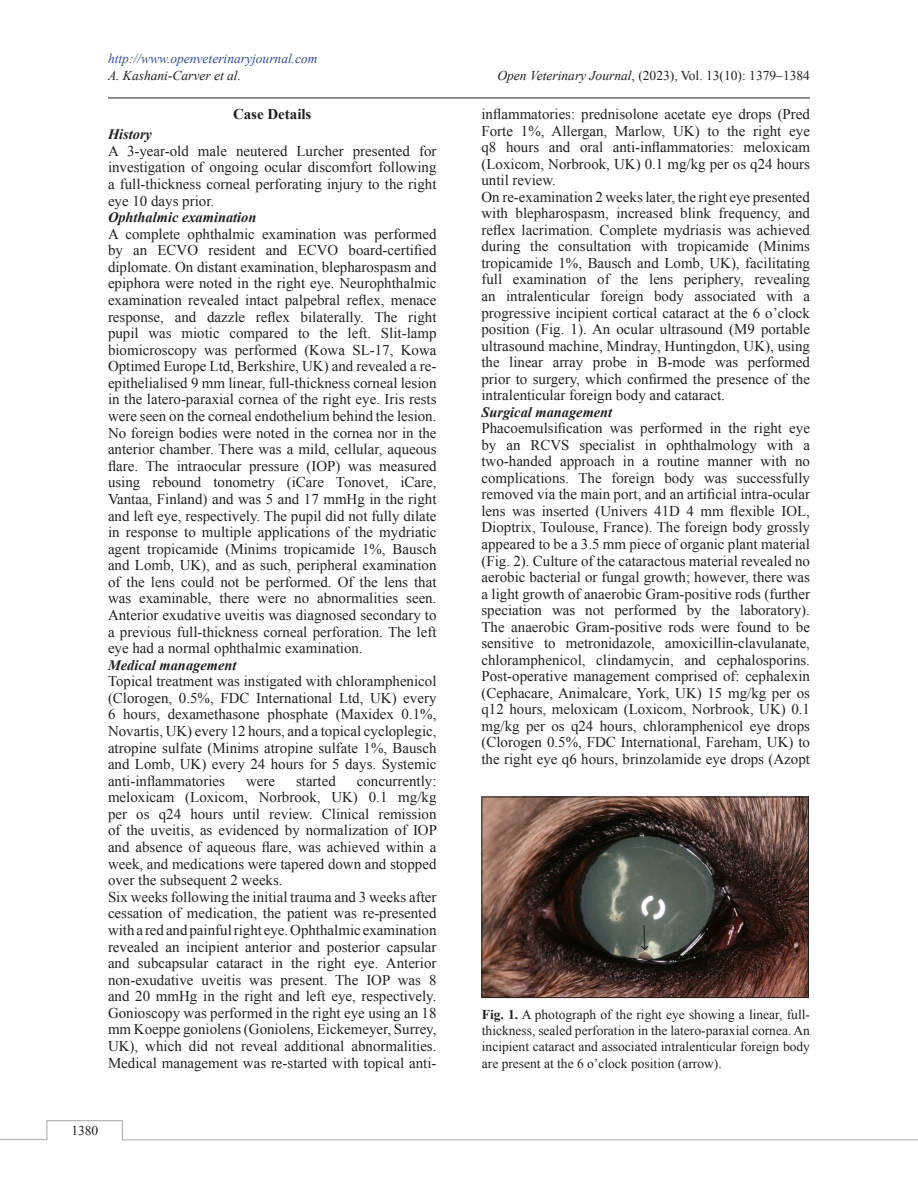
<style>
.page{position:relative;width:918px;height:1188px;background:#fff}
.page>*{position:absolute;margin:0;border:0;box-sizing:border-box;transform-origin:0 0}
.Para{font:15px/16.6px "Times New Roman";color:#231f20;text-align:justify}
.A_Head{font:700 15px "Times New Roman";color:#231f20}
.B_Head{font:italic 700 14.4px "Times New Roman";color:#231f20}
.Fig_Caption{font:13.5px/16.2px "Times New Roman";color:#231f20;text-align:justify}
.t1{font:italic 13.5px "Times New Roman";color:#304d94}
.t2{font:italic 13.5px "Times New Roman";color:#231f20}
.s1{font-style:italic}
.s2{font-weight:700}
</style>
<div class="page">
<hr style="left:108px;top:98px;width:702px;height:1px;background:#231f20">
<svg style="left:0;top:1120px;width:918px;height:21px"></svg>
<img style="left:484px;top:799px;width:323px;height:197px">
<div style="left:482px;top:797px;width:327px;height:201px;border:1px solid #231f20"></div>
<p class="t1" style="left:108px;top:50px;width:211px">http://www.openveterinaryjournal.com</p>
<p class="t2" style="left:108px;top:66px;width:135px">A. Kashani-Carver et al.</p>
<p class="Fig_Caption" style="left:497px;top:67px;width:314px"><span class="s1">Open Veterinary Journal</span>, (2023), Vol. 13(10): 1379–1384</p>
<p class="A_Head" style="left:233px;top:104px;width:80px">Case Details</p>
<p class="B_Head" style="left:108px;top:124px;width:46px">History</p>
<p class="Para" style="left:108px;top:142px;width:330px">A 3-year-old male neutered Lurcher presented for investigation of ongoing ocular discomfort following a full-thickness corneal perforating injury to the right eye 10 days prior.</p>
<p class="B_Head" style="left:108px;top:207px;width:150px">Ophthalmic examination</p>
<p class="Para" style="left:108px;top:225px;width:330px">A complete ophthalmic examination was performed by an ECVO resident and ECVO board-certified diplomate. On distant examination, blepharospasm and epiphora were noted in the right eye. Neurophthalmic examination revealed intact palpebral reflex, menace response, and dazzle reflex bilaterally. The right pupil was miotic compared to the left. Slit-lamp biomicroscopy was performed (Kowa SL-17, Kowa Optimed Europe Ltd, Berkshire, UK) and revealed a re&shy;epithelialised 9 mm linear, full-thickness corneal lesion in the latero-paraxial cornea of the right eye. Iris rests were seen on the corneal endothelium behind the lesion.<br>No foreign bodies were noted in the cornea nor in the anterior chamber. There was a mild, cellular, aqueous flare. The intraocular pressure (IOP) was measured using rebound tonometry (iCare Tonovet, iCare, Vantaa, Finland) and was 5 and 17 mmHg in the right and left eye, respectively. The pupil did not fully dilate in response to multiple applications of the mydriatic agent tropicamide (Minims tropicamide 1%, Bausch and Lomb, UK), and as such, peripheral examination of the lens could not be performed. Of the lens that was examinable, there were no abnormalities seen.<br>Anterior exudative uveitis was diagnosed secondary to a previous full-thickness corneal perforation. The left eye had a normal ophthalmic examination.</p>
<p class="B_Head" style="left:108px;top:655px;width:130px">Medical management</p>
<p class="Para" style="left:108px;top:673px;width:330px">Topical treatment was instigated with chloramphenicol (Clorogen, 0.5%, FDC International Ltd, UK) every 6 hours, dexamethasone phosphate (Maxidex 0.1%, Novartis, UK) every 12 hours, and a topical cycloplegic, atropine sulfate (Minims atropine sulfate 1%, Bausch and Lomb, UK) every 24 hours for 5 days. Systemic anti-inflammatories</p>
<p class="Para" style="left:108px;top:772px;width:331px;text-indent:249px">concurrently: meloxicam (Loxicom, Norbrook, UK) 0.1 mg/kg per os q24 hours until review. Clinical remission of the uveitis, as evidenced by normalization of IOP and absence of aqueous flare, was achieved within a week, and medications were tapered down and stopped over the subsequent 2 weeks.</p>
<p class="Para" style="left:108px;top:888px;width:330px">Six weeks following the initial trauma and 3 weeks after cessation of medication, the patient was re-presented with a red and painful right eye. Ophthalmic examination revealed an incipient anterior and posterior capsular and subcapsular cataract in the right eye. Anterior non-exudative uveitis was present. The IOP was 8 and 20 mmHg in the right and left eye, respectively.<br>Gonioscopy was performed in the right eye using an 18 mm Koeppe goniolens (Goniolens, Eickemeyer, Surrey, UK), which did not reveal additional abnormalities.<br>Medical management was re-started with topical anti-</p>
<p class="Para" style="left:246px;top:772px;width:31px">were</p>
<p class="Para" style="left:296px;top:772px;width:41px">started</p>
<p class="Para" style="left:482px;top:106px;width:330px">inflammatories: prednisolone acetate eye drops (Pred Forte 1%, Allergan, Marlow, UK) to the right eye q8 hours and oral anti-inflammatories: meloxicam (Loxicom, Norbrook, UK) 0.1 mg/kg per os q24 hours until review.</p>
<p class="Para" style="left:482px;top:188px;width:330px">On re-examination 2 weeks later, the right eye presented with blepharospasm, increased blink frequency, and reflex lacrimation. Complete mydriasis was achieved during the consultation with tropicamide (Minims tropicamide 1%, Bausch and Lomb, UK), facilitating full examination of the lens periphery, revealing an intralenticular foreign body associated with a progressive incipient cortical cataract at the 6 o’clock position (Fig. 1). An ocular ultrasound (M9 portable ultrasound machine, Mindray, Huntingdon, UK), using the linear array probe in B-mode was performed prior to surgery, which confirmed the presence of the intralenticular foreign body and cataract.</p>
<p class="B_Head" style="left:482px;top:402px;width:132px">Surgical management</p>
<p class="Para" style="left:482px;top:420px;width:330px">Phacoemulsification was performed in the right eye by an RCVS specialist in ophthalmology with a two-handed approach in a routine manner with no complications. The foreign body was successfully removed via the main port, and an artificial intra-ocular lens was inserted (Univers 41D 4 mm flexible IOL, Dioptrix, Toulouse, France). The foreign body grossly appeared to be a 3.5 mm piece of organic plant material (Fig. 2). Culture of the cataractous material revealed no aerobic bacterial or fungal growth; however, there was a light growth of anaerobic Gram-positive rods (further speciation was not performed by the laboratory).<br>The anaerobic Gram-positive rods were found to be sensitive to metronidazole, amoxicillin-clavulanate, chloramphenicol, clindamycin, and cephalosporins.<br>Post-operative management comprised of: cephalexin (Cephacare, Animalcare, York, UK) 15 mg/kg per os q12 hours, meloxicam (Loxicom, Norbrook, UK) 0.1 mg/kg per os q24 hours, chloramphenicol eye drops (Clorogen 0.5%, FDC International, Fareham, UK) to the right eye q6 hours, brinzolamide eye drops (Azopt</p>
<p class="Fig_Caption" style="left:482px;top:1006px;width:330px"><span class="s2">Fig. 1.</span> A photograph of the right eye showing a linear, full&shy;thickness, sealed perforation in the latero-paraxial cornea. An incipient cataract and associated intralenticular foreign body are present at the 6 o’clock position (arrow).</p>
<p class="Fig_Caption" style="left:71px;top:1122px;width:28px">1380</p>
</div>
